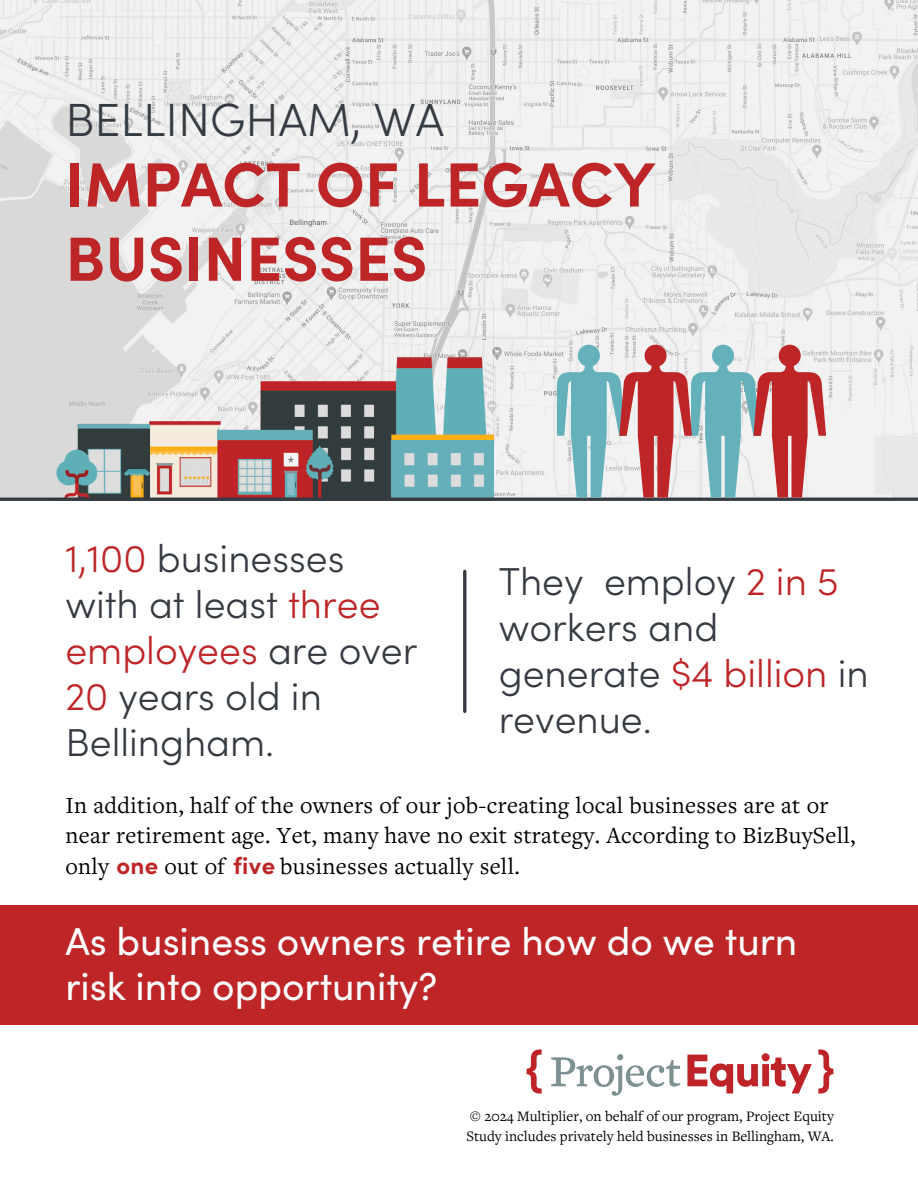
<style>
.page{position:relative;width:918px;height:1188px;background:#fff}
.page>*{position:absolute;margin:0;border:0;box-sizing:border-box;transform-origin:0 0}
.t1{font:700 62.55px/74.2px "Sofia Pro";color:#be2527}
.t2{font:300 46.5px "Sofia Pro";color:#353b41}
.t3{font:300 39px/46.2px "Sofia Pro";color:#353b41}
.t4{font:39px/45px "Sofia Pro";color:#fff}
.t5{font:24px/30.3px "Freight Text Pro";letter-spacing:.015em;color:#000}
.t6{font:700 24px "Sofia Pro";color:#be2527}
.t7{font:15px "Freight Text Pro";color:#000}
.s1{color:#be2527}
.s2{font-family:"Sofia Pro";font-weight:700;color:#be2527}
.s3{color:#fff}
</style>
<div class="page">
<div style="left:0;top:905px;width:918px;height:120px;background:#be2527"></div>
<img style="left:526px;top:1049px;width:308px;height:47px">
<img style="left:0;top:0;width:918px;height:497px">
<img style="left:49px;top:264px;width:444px;height:234px">
<hr style="left:0;top:498px;width:918px;height:3px;background:#353b41">
<svg style="left:557px;top:345px;width:269px;height:153px"></svg>
<hr style="left:463px;top:571px;width:3px;height:140px;background:#353b41">
<h1 class="t2" style="left:65px;top:89px;width:380px">BELLINGHAM, WA</h1>
<h1 class="t1" style="left:65px;top:146px;width:592px">IMPACT OF LEGACY<br>BUSINESSES</h1>
<p class="t3" style="left:65px;top:535px;width:354px"><span class="s1">1,100</span> businesses with at least <span class="s1">three employees</span> are over<br><span class="s1">20</span> years old in<br>Bellingham.</p>
<p class="t5" style="left:65px;top:789px;width:792px">In addition, half of the owners of our job-creating local businesses are at or near retirement age. Yet, many have no exit strategy. According to BizBuySell, only <span class="s2">one</span></p>
<h2 class="t3" style="left:499px;top:558px;width:371px">They employ <span class="s1">2 in 5 </span>workers and generate <span class="s1">$4 billion</span> in</h2>
<h4 class="t3" style="left:499px;top:696px;width:155px">revenue.</h4>
<p class="t6" style="left:233px;top:849px;width:44px">five</p>
<p class="t5" style="left:142px;top:850px;width:380px"><span class="s3">e</span> out of <span class="s3">ive</span> businesses actually sell.</p>
<h2 class="t4" style="left:65px;top:918px;width:733px">As business owners retire how do we turn risk into opportunity?</h2>
<h3 class="t7" style="left:470px;top:1106px;width:365px">© 2024 Multiplier, on behalf of our program, Project Equity</h3>
<h3 class="t7" style="left:466px;top:1126px;width:369px">Study includes privately held businesses in Bellingham, WA.</h3>
</div>
